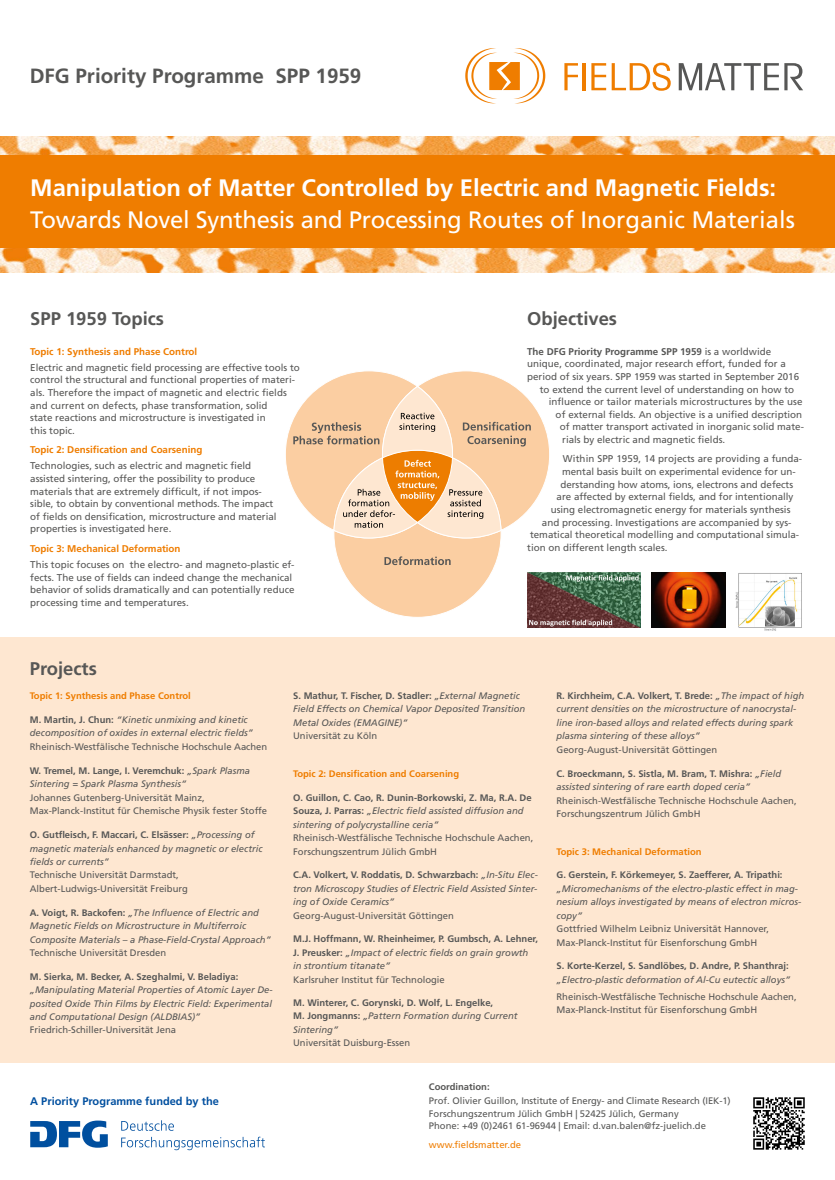
<style>
.page{position:relative;width:835px;height:1180px;background:#fff}
.page>*{position:absolute;margin:0;border:0;box-sizing:border-box;transform-origin:0 0}
.t1{font:23.8px "Frutiger";letter-spacing:-.01em;color:#fff}
.t2{font:700 23.8px "Frutiger";color:#fff}
.t3{font:700 20.58px "Frutiger";color:#575756}
.t4{font:700 18.38px "Frutiger";color:#575756}
.t5{font:700 11.02px "Frutiger";color:#004f9f}
.t6{font:9.8px/12.6px "Frutiger";color:#575756}
.t7{font:700 9.8px "Frutiger";color:#ef7d00}
.t8{font:700 9.8px "Frutiger";color:#575756}
.t9{font:italic 9.45px/13.5px "Frutiger";color:#575756}
.t10{font:9.45px/13.5px "Frutiger";color:#575756}
.t11{font:700 9.45px/13.5px "Frutiger";color:#575756}
.t12{font:700 9.45px "Frutiger";color:#ef7d00}
.t13{font:9.45px "Frutiger";color:#ef7d00}
.s1{font-weight:400}
.s2{font-weight:700;font-style:normal}
.s3{font-weight:400;font-style:italic}
</style>
<div class="page">
<div style="left:0;top:637px;width:834px;height:425px;background:#fee7d1"></div>
<img style="left:0;top:137px;width:834px;height:135px">
<div style="left:0;top:155px;width:834px;height:93px;background:#ef7d00"></div>
<svg style="left:564px;top:63px;width:14px;height:27px"></svg>
<hr style="left:582px;top:63px;width:3px;height:27px;background:#ef7d00">
<svg style="left:591px;top:63px;width:79px;height:28px"></svg>
<svg style="left:678px;top:63px;width:100px;height:27px"></svg>
<svg style="left:784px;top:63px;width:19px;height:27px"></svg>
<svg style="left:465px;top:48px;width:80px;height:55px"></svg>
<svg style="left:30px;top:1120px;width:78px;height:27px"></svg>
<svg style="left:121px;top:1120px;width:53px;height:10px"></svg>
<svg style="left:121px;top:1136px;width:144px;height:14px"></svg>
<svg style="left:286px;top:371px;width:263px;height:246px"></svg>
<img style="left:753px;top:1097px;width:52px;height:53px">
<img style="left:527px;top:572px;width:113px;height:55px">
<img style="left:735px;top:573px;width:67px;height:58px">
<img style="left:651px;top:572px;width:74px;height:55px">
<h2 class="t3" style="left:30px;top:64px;width:333px">DFG Priority Programme SPP 1959</h2>
<h1 class="t2" style="left:30px;top:174px;width:747px">Manipulation of Matter Controlled by Electric and Magnetic Fields:</h1>
<h1 class="t1" style="left:30px;top:206px;width:766px">Towards Novel Synthesis and Processing Routes of Inorganic Materials</h1>
<h3 class="t4" style="left:30px;top:308px;width:135px">SPP 1959 Topics</h3>
<h3 class="t4" style="left:527px;top:308px;width:91px">Objectives</h3>
<p class="t7" style="left:30px;top:345px;width:169px">Topic 1: Synthesis and Phase Control</p>
<p class="t6" style="left:30px;top:361px;width:271px">Electric and magnetic field processing are effective tools to control the structural and functional properties of materi&shy;als. Therefore the impact of magnetic and electric fields and current on defects, phase transformation, solid<br>state reactions and microstructure is investigated in<br>this topic.</p>
<p class="t7" style="left:30px;top:444px;width:174px">Topic 2: Densification and Coarsening</p>
<p class="t6" style="left:30px;top:460px;width:248px">Technologies, such as electric and magnetic field assisted sintering, offer the possibility to produce materials that are extremely difficult, if not impos&shy;sible, to obtain by conventional methods. The impact of fields on densification, microstructure and material properties is investigated here.</p>
<p class="t7" style="left:30px;top:543px;width:152px">Topic 3: Mechanical Deformation</p>
<p class="t6" style="left:30px;top:558px;width:266px">This topic focuses on the electro- and magneto-plastic ef&shy;fects. The use of fields can indeed change the mechanical behavior of solids dramatically and can potentially reduce processing time and temperatures.</p>
<p class="t8" style="left:527px;top:345px;width:245px">The DFG Priority Programme SPP 1959 <span class="s1">is a worldwide</span></p>
<p class="t6" style="left:527px;top:358px;width:260px">unique, coordinated, major research effort, funded for a</p>
<p class="t6" style="left:527px;top:370px;width:273px">period of six years. SPP 1959 was started in September 2016</p>
<p class="t6" style="left:539px;top:383px;width:256px">to extend the current level of understanding on how to</p>
<p class="t6" style="left:549px;top:395px;width:255px">influence or tailor materials microstructures by the use</p>
<p class="t6" style="left:555px;top:408px;width:248px">of external fields. An objective is a unified description</p>
<p class="t6" style="left:559px;top:421px;width:245px">of matter transport activated in inorganic solid mate-</p>
<p class="t6" style="left:562px;top:433px;width:164px">rials by electric and magnetic fields.</p>
<p class="t6" style="left:563px;top:453px;width:240px">Within SPP 1959, 14 projects are providing a funda-</p>
<p class="t6" style="left:562px;top:465px;width:235px">mental basis built on experimental evidence for un-</p>
<p class="t6" style="left:560px;top:478px;width:234px">derstanding how atoms, ions, electrons and defects</p>
<p class="t6" style="left:556px;top:491px;width:238px">are affected by external fields, and for intentionally</p>
<p class="t6" style="left:550px;top:503px;width:241px">using electromagnetic energy for materials synthesis</p>
<p class="t6" style="left:542px;top:516px;width:251px">and processing. Investigations are accompanied by sys-</p>
<p class="t6" style="left:530px;top:528px;width:271px">tematical theoretical modelling and computational simula-</p>
<p class="t6" style="left:527px;top:541px;width:142px">tion on different length scales.</p>
<h3 class="t4" style="left:30px;top:658px;width:69px">Projects</h3>
<p class="t12" style="left:30px;top:690px;width:163px">Topic 1: Synthesis and Phase Control</p>
<p class="t9" style="left:30px;top:713px;width:225px"><span class="s2">M. Martin, J. Chun:</span> “Kinetic unmixing and kinetic decomposition of oxides in external electric fields”</p>
<p class="t10" style="left:30px;top:740px;width:239px">Rheinisch-Westfälische Technische Hochschule Aachen</p>
<p class="t9" style="left:30px;top:764px;width:222px"><span class="s2">W. Tremel, M. Lange, I. Veremchuk:</span> „Spark Plasma<br>Sintering = Spark Plasma Synthesis“</p>
<p class="t10" style="left:30px;top:790px;width:239px">Johannes Gutenberg-Universität Mainz,<br>Max-Planck-Institut für Chemische Physik fester Stoffe</p>
<p class="t9" style="left:30px;top:828px;width:234px"><span class="s2">O. Gutfleisch, F. Maccari, C. Elsässer:</span> „Processing of magnetic materials enhanced by magnetic or electric fields or currents”</p>
<p class="t10" style="left:30px;top:868px;width:160px">Technische Universität Darmstadt,<br>Albert-Ludwigs-Universität Freiburg</p>
<p class="t9" style="left:30px;top:906px;width:243px"><span class="s2">A. Voigt, R. Backofen:</span> „The Influence of Electric and<br>Magnetic Fields on Microstructure in Multiferroic<br>Composite Materials – a Phase-Field-Crystal Approach”</p>
<p class="t10" style="left:30px;top:946px;width:138px">Technische Universität Dresden</p>
<p class="t11" style="left:30px;top:969px;width:210px">M. Sierka, M. Becker, A. Szeghalmi, V. Beladiya:</p>
<p class="t9" style="left:30px;top:983px;width:244px;text-align:justify">„Manipulating Material Properties of Atomic Layer De&shy;posited Oxide Thin Films by Electric Field: Experimental and Computational Design (ALDBIAS)”</p>
<p class="t10" style="left:30px;top:1023px;width:148px">Friedrich-Schiller-Universität Jena</p>
<p class="t5" style="left:30px;top:1094px;width:190px">A Priority Programme funded by the</p>
<p class="t9" style="left:293px;top:689px;width:233px"><span class="s2">S. Mathur, T. Fischer, D. Stadler:</span> „External Magnetic<br>Field Effects on Chemical Vapor Deposited Transition<br>Metal Oxides (EMAGINE)”</p>
<p class="t10" style="left:293px;top:729px;width:86px">Universität zu Köln</p>
<p class="t12" style="left:293px;top:768px;width:167px">Topic 2: Densification and Coarsening</p>
<p class="t9" style="left:293px;top:790px;width:240px"><span class="s2">O. Guillon, C. Cao, R. Dunin-Borkowski, Z. Ma, R.A. De<br>Souza, J. Parras:</span> „Electric field assisted diffusion and sintering of polycrystalline ceria”</p>
<p class="t10" style="left:293px;top:831px;width:242px">Rheinisch-Westfälische Technische Hochschule Aachen,<br>Forschungszentrum Jülich GmbH</p>
<p class="t9" style="left:293px;top:868px;width:246px;text-align:justify"><span class="s2">C.A. Volkert, V. Roddatis, D. Schwarzbach:</span> „In-Situ Elec&shy;tron Microscopy Studies of Electric Field Assisted Sinter&shy;ing of Oxide Ceramics”</p>
<p class="t10" style="left:293px;top:909px;width:162px">Georg-August-Universität Göttingen</p>
<p class="t11" style="left:293px;top:932px;width:246px">M.J. Hoffmann, W. Rheinheimer, P. Gumbsch, A. Lehner,<br>J. Preusker: <span class="s3">„Impact of electric fields on grain growth in strontium titanate”</span></p>
<p class="t10" style="left:293px;top:972px;width:153px">Karlsruher Institut für Technologie</p>
<p class="t11" style="left:293px;top:996px;width:226px">M. Winterer, C. Gorynski, D. Wolf, L. Engelke,<br>M. Jongmanns: <span class="s3">„Pattern Formation during Current<br>Sintering”</span></p>
<p class="t10" style="left:293px;top:1036px;width:119px">Universität Duisburg-Essen</p>
<p class="t9" style="left:556px;top:689px;width:249px"><span class="s2">R. Kirchheim, C.A. Volkert, T. Brede:</span> „The impact of high current densities on the microstructure of nanocrystal&shy;line iron-based alloys and related effects during spark plasma sintering of these alloys”</p>
<p class="t10" style="left:556px;top:743px;width:162px">Georg-August-Universität Göttingen</p>
<p class="t9" style="left:556px;top:767px;width:226px"><span class="s2">C. Broeckmann, S. Sistla, M. Bram, T. Mishra:</span> „Field assisted sintering of rare earth doped ceria”</p>
<p class="t10" style="left:556px;top:793px;width:242px">Rheinisch-Westfälische Technische Hochschule Aachen,<br>Forschungszentrum Jülich GmbH</p>
<p class="t12" style="left:556px;top:846px;width:146px">Topic 3: Mechanical Deformation</p>
<p class="t11" style="left:556px;top:868px;width:227px">G. Gerstein, F. Körkemeyer, S. Zaefferer, A. Tripathi:</p>
<p class="t9" style="left:556px;top:882px;width:246px">„Micromechanisms of the electro-plastic effect in mag&shy;nesium alloys investigated by means of electron micros&shy;copy”</p>
<p class="t10" style="left:556px;top:922px;width:214px">Gottfried Wilhelm Leibniz Universität Hannover,<br>Max-Planck-Institut für Eisenforschung GmbH</p>
<p class="t11" style="left:556px;top:959px;width:233px">S. Korte-Kerzel, S. Sandlöbes, D. Andre, P. Shanthraj:</p>
<p class="t9" style="left:556px;top:972px;width:235px">„Electro-plastic deformation of Al-Cu eutectic alloys”</p>
<p class="t10" style="left:556px;top:989px;width:242px">Rheinisch-Westfälische Technische Hochschule Aachen,<br>Max-Planck-Institut für Eisenforschung GmbH</p>
<p class="t11" style="left:429px;top:1079px;width:62px">Coordination:</p>
<p class="t10" style="left:429px;top:1094px;width:303px;line-height:12.6px">Prof. Olivier Guillon, Institute of Energy- and Climate Research (IEK-1)<br>Forschungszentrum Jülich GmbH | 52425 Jülich, Germany<br>Phone: +49 (0)2461 61-96944 | Email: d.van.balen@fz-juelich.de</p>
<p class="t13" style="left:429px;top:1139px;width:94px">www.fieldsmatter.de</p>
</div>
